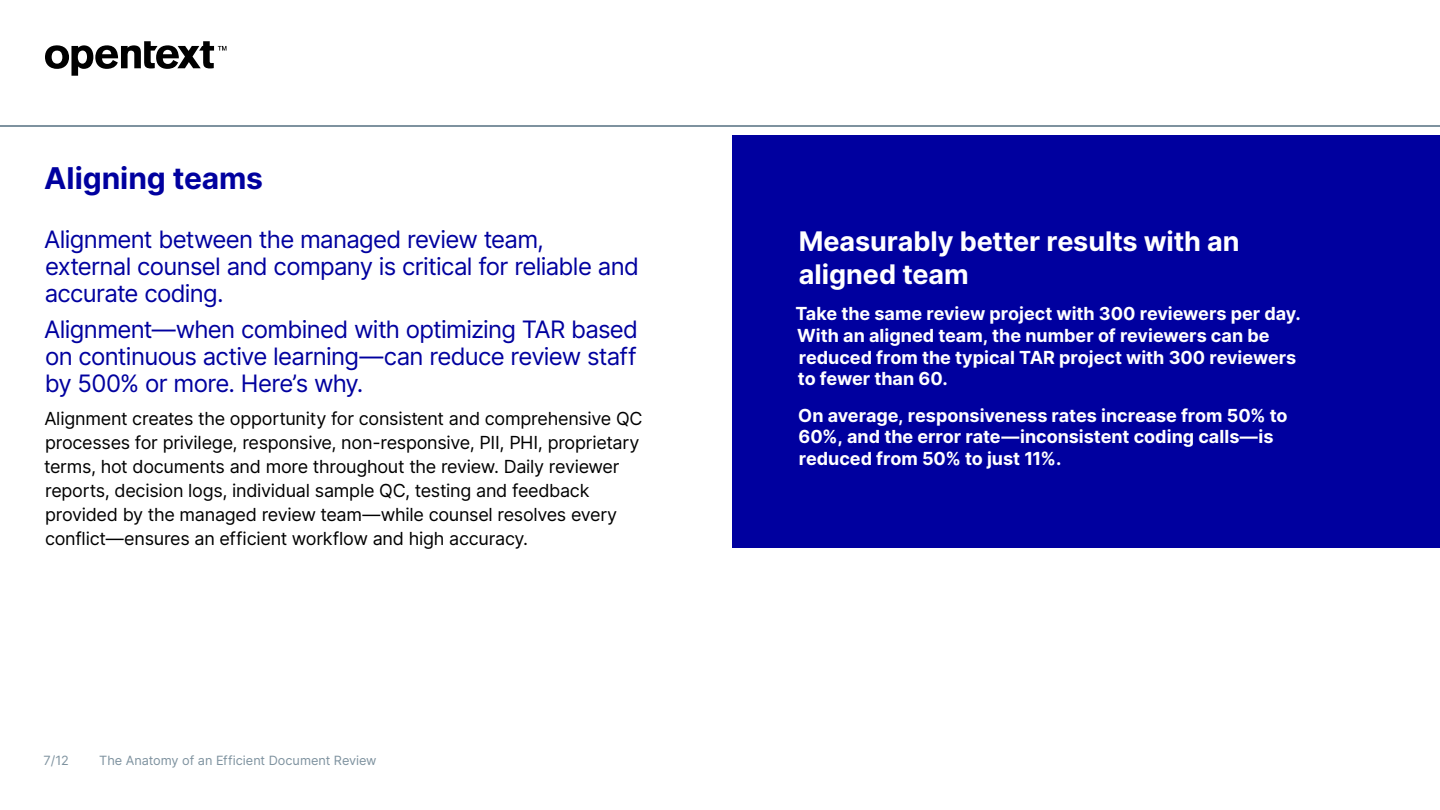
<style>
.page{position:relative;width:1440px;height:810px;background:#fff}
.page>*{position:absolute;margin:0;border:0;box-sizing:border-box;transform-origin:0 0}
.t1{font:700 30px "Inter";letter-spacing:-.005em;color:#00009f}
.Sidebar_H1{font:700 27px/32.4px "Inter";letter-spacing:-.005em;color:#fff}
.Body_Callout_-_Color{font:24px/27px "Inter";letter-spacing:-.03em;color:#00009f}
.Body{font:18px/24px "Inter";letter-spacing:-.015em;color:#000}
.Sidebar_H2{font:700 18px/21.6px "Inter";color:#fff}
.t2{font:12.75px "Inter";letter-spacing:-.005em;color:#7e929f}
</style>
<div class="page">
<svg style="left:45px;top:41px;width:181px;height:35px"></svg>
<hr style="left:0;top:125px;width:1440px;height:2px;background:#7e929f">
<div style="left:732px;top:135px;width:708px;height:413px;background:#00009f"></div>
<h3 class="t1" style="left:44px;top:156px;width:220px">Aligning teams</h3>
<p class="Body_Callout_-_Color" style="left:44px;top:226px;width:596px">Alignment between the managed review team,<br>external counsel and company is critical for reliable and accurate coding.</p>
<p class="Body_Callout_-_Color" style="left:44px;top:316px;width:595px;text-align:justify">Alignment—when combined with optimizing TAR based on continuous active learning—can reduce review staff by 500% or more. Here’s why.</p>
<p class="Body" style="left:44px;top:406px;width:600px">Alignment creates the opportunity for consistent and comprehensive QC processes for privilege, responsive, non-responsive, PII, PHI, proprietary terms, hot documents and more throughout the review. Daily reviewer reports, decision logs, individual sample QC, testing and feedback provided by the managed review team—while counsel resolves every conflict—ensures an efficient workflow and high accuracy.</p>
<p class="t2" style="left:44px;top:751px;width:27px">7/12</p>
<p class="t2" style="left:99px;top:751px;width:279px">The Anatomy of an Efficient Document Review</p>
<p class="Sidebar_H1" style="left:799px;top:225px;width:442px">Measurably better results with an aligned team</p>
<p class="Sidebar_H2" style="left:796px;top:303px;width:507px">Take the same review project with 300 reviewers per day.<br>With an aligned team, the number of reviewers can be reduced from the typical TAR project with 300 reviewers to fewer than 60.</p>
<p class="Sidebar_H2" style="left:798px;top:404px;width:491px">On average, responsiveness rates increase from 50% to<br>60%, and the error rate—inconsistent coding calls—is reduced from 50% to just 11%.</p>
</div>
